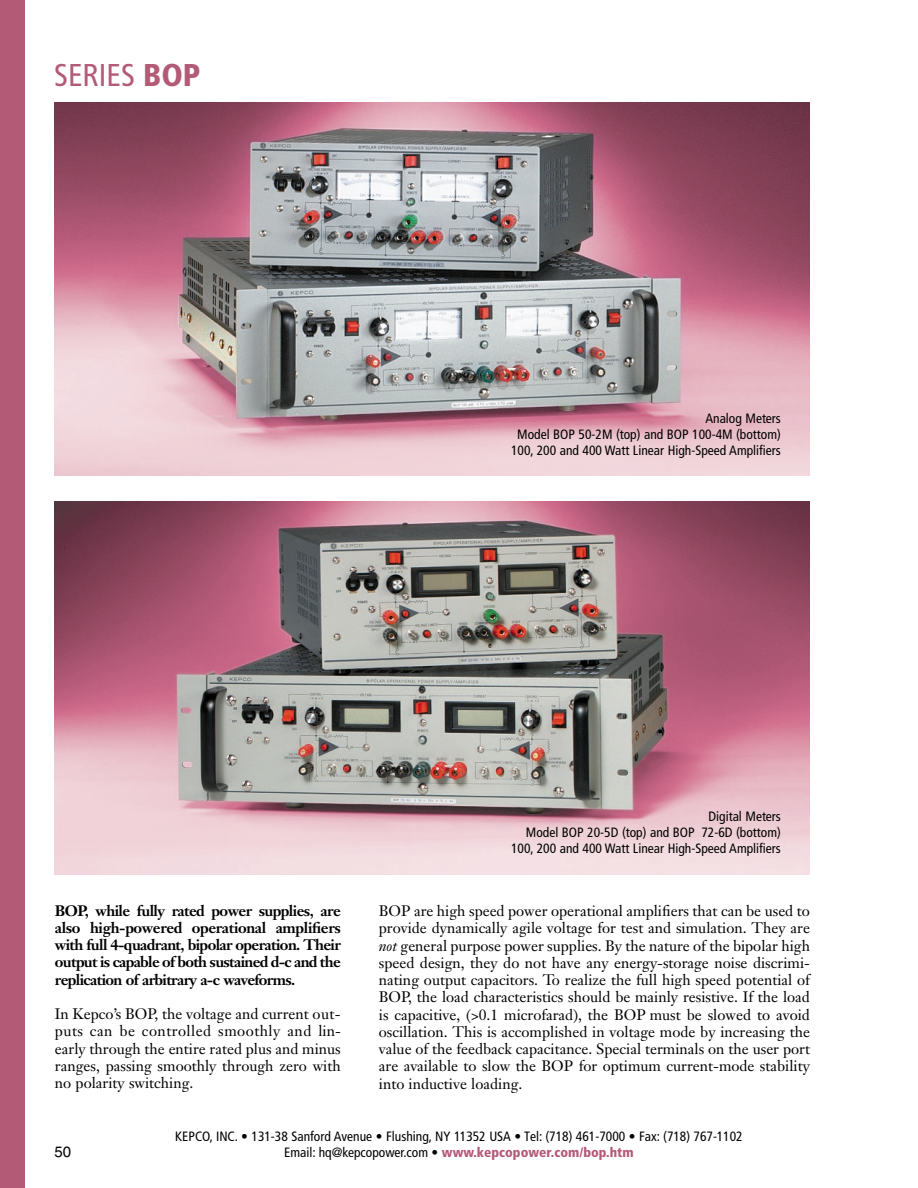
<style>
.page{position:relative;width:918px;height:1188px;background:#fff}
.page>*{position:absolute;margin:0;border:0;box-sizing:border-box;transform-origin:0 0}
.t1{font:condensed 31.5px "Frutiger";color:#b35a76}
.t2{font:15px/17.2px "Janson Text";color:#000;text-align:justify}
.t3{font:700 15px/17.2px "Janson Text";letter-spacing:-.04em;color:#000;text-align:justify}
.t4{font:15px "Helvetica";color:#000}
.t5{font:condensed 13.5px/16.2px "Frutiger";color:#000;text-align:right}
.s1{font-weight:900}
.s2{font-style:italic}
.s3{font-weight:900;color:#b35a76}
</style>
<div class="page">
<div style="left:0;top:0;width:24px;height:1188px;background:#b35a76"></div>
<img style="left:55px;top:103px;width:754px;height:372px">
<img style="left:55px;top:502px;width:755px;height:372px">
<h1 class="t1" style="left:54px;top:62px;width:148px">SERIES <span class="s1">BOP</span></h1>
<p class="t5" style="left:511px;top:411px;width:271px">Analog Meters<br>Model BOP 50-2M (top) and BOP 100-4M (bottom)<br>100, 200 and 400 Watt Linear High-Speed Amplifiers</p>
<p class="t3" style="left:55px;top:903px;width:287px">BOP, while fully rated power supplies, are also high-powered operational amplifiers with full 4-quadrant, bipolar operation. Their output is capable of both sustained d-c and the replication of arbitrary a-c waveforms.</p>
<p class="t2" style="left:55px;top:1007px;width:287px">In Kepco’s BOP, the voltage and current out&shy;puts can be controlled smoothly and lin&shy;early through the entire rated plus and minus ranges, passing smoothly through zero with no polarity switching.</p>
<p class="t5" style="left:511px;top:809px;width:271px">Digital Meters<br>Model BOP 20-5D (top) and BOP 72-6D (bottom)<br>100, 200 and 400 Watt Linear High-Speed Amplifiers</p>
<p class="t2" style="left:379px;top:904px;width:433px">BOP are high speed power operational amplifiers that can be used to provide dynamically agile voltage for test and simulation. They are <span class="s2">not</span> general purpose power supplies. By the nature of the bipolar high speed design, they do not have any energy-storage noise discrimi&shy;nating output capacitors. To realize the full high speed potential of BOP, the load characteristics should be mainly resistive. If the load is capacitive, (&gt;0.1 microfarad), the BOP must be slowed to avoid oscillation. This is accomplished in voltage mode by increasing the value of the feedback capacitance. Special terminals on the user port are available to slow the BOP for optimum current-mode stability into inductive loading.</p>
<p class="t4" style="left:54px;top:1146px;width:18px">50</p>
<p class="t5" style="left:175px;top:1129px;width:569px;text-align:center">KEPCO, INC. • 131-38 Sanford Avenue • Flushing, NY 11352 USA • Tel: (718) 461-7000 • Fax: (718) 767-1102<br>Email: hq@kepcopower.com • <span class="s3">www.kepcopower.com/bop.htm</span></p>
</div>
